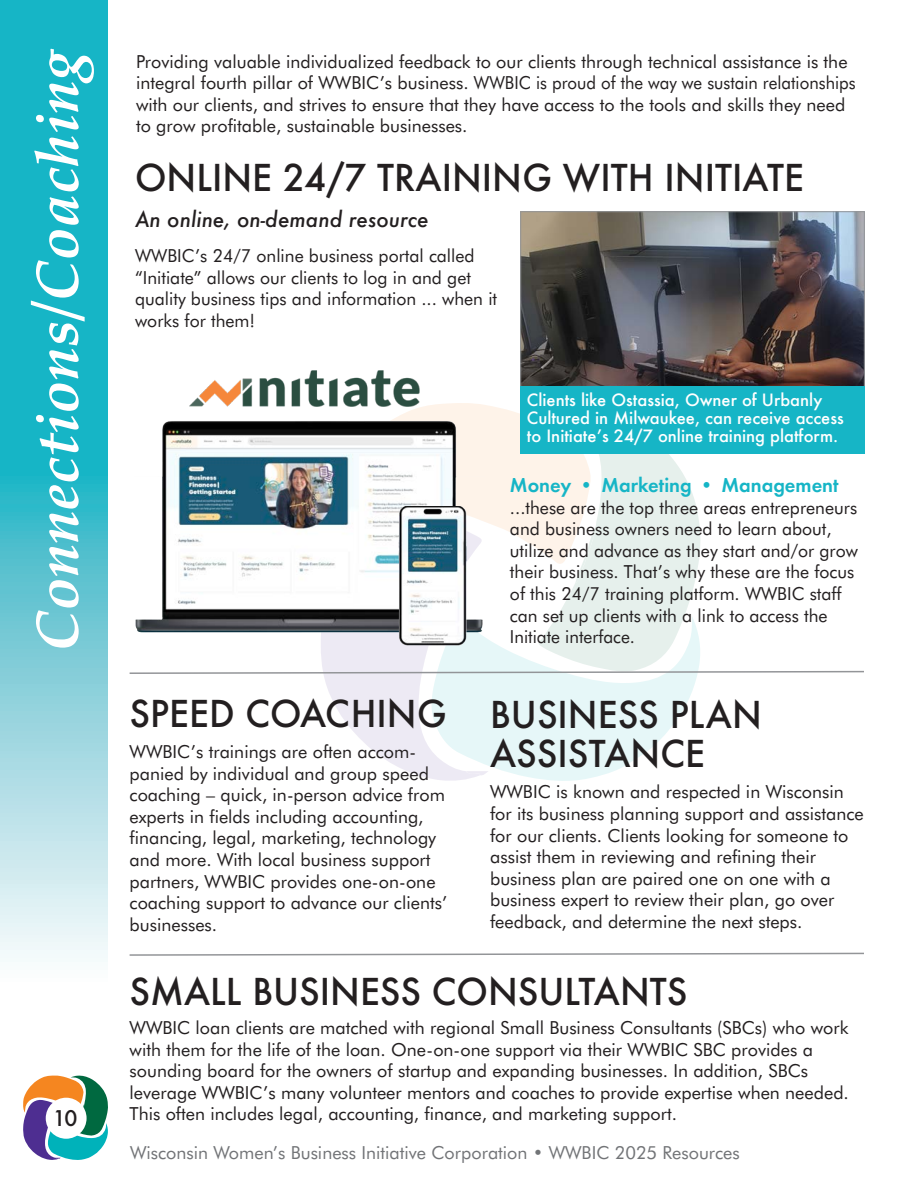
<style>
.page{position:relative;width:918px;height:1188px;background:#fff}
.page>*{position:absolute;margin:0;border:0;box-sizing:border-box;transform-origin:0 0}
.t1{font:500 129.3px "Futura";letter-spacing:.075em;color:#040503}
.t2{font:italic 700 60px "Palatino";color:#fff}
.t3{font:500 36px "Futura";color:#231f20}
.t4{font:italic 500 21px "Futura";color:#231f20}
.t5{font:600 21px "Futura PT";color:#16b5c6}
.t6{font:500 21px "Futura";color:#231f20}
.t7{font:18px/21.6px "Futura BT";color:#231f20}
.t8{font:18px "Futura BT";color:#727477}
.t9{font:500 16.5px "Futura";color:#fff}
</style>
<div class="page">
<svg style="left:23px;top:1076px;width:85px;height:84px"></svg>
<svg style="left:0;top:0;width:108px;height:962px;background:#55c5d2"></svg>
<div style="left:46px;top:1098px;width:41px;height:41px;background:#fff;border-radius:50%"></div>
<svg style="left:320px;top:403px;width:213px;height:143px;fill:#fef3e9"></svg>
<svg style="left:321px;top:635px;width:109px;height:143px;fill:#edeaf4"></svg>
<svg style="left:533px;top:453px;width:169px;height:163px;fill:#e6f0ec"></svg>
<svg style="left:430px;top:616px;width:270px;height:165px;fill:#e6f7f8"></svg>
<svg style="left:466px;top:771px;width:23px;height:5px"></svg>
<svg style="left:575px;top:522px;width:22px;height:61px"></svg>
<img style="left:135px;top:419px;width:349px;height:216px">
<img style="left:190px;top:370px;width:230px;height:36px">
<svg style="left:129px;top:670px;width:735px;height:5px"></svg>
<img style="left:522px;top:213px;width:341px;height:173px">
<div style="left:520px;top:211px;width:345px;height:185px;border:1px solid #939598"></div>
<img style="left:399px;top:507px;width:68px;height:139px">
<div style="left:520px;top:386px;width:345px;height:67px;background:#16b5c6"></div>
<svg style="left:129px;top:952px;width:735px;height:4px"></svg>
<p class="t2" style="left:8px;top:652px;width:607px;rotate:-90deg">Connections/Coaching</p>
<p class="t6" style="left:53px;top:1104px;width:26px">10</p>
<p class="t7" style="left:136px;top:50px;width:721px">Providing valuable individualized feedback to our clients through technical assistance is the integral fourth pillar of WWBIC’s business. WWBIC is proud of the way we sustain relationships with our clients, and strives to ensure that they have access to the tools and skills they need to grow profitable, sustainable businesses.</p>
<p class="t3" style="left:135px;top:153px;width:671px">ONLINE 24/7 TRAINING WITH INITIATE</p>
<p class="t4" style="left:135px;top:205px;width:295px">An online, on-demand resource</p>
<p class="t7" style="left:135px;top:245px;width:364px">WWBIC’s 24/7 online business portal called “Initiate” allows our clients to log in and get quality business tips and information ... when it works for them!</p>
<p class="t9" style="left:527px;top:389px;width:297px">Clients like Ostassia, Owner of Urbanly</p>
<p class="t9" style="left:527px;top:407px;width:319px">Cultured in Milwaukee, can receive access</p>
<p class="t9" style="left:527px;top:425px;width:313px">to Initiate’s 24/7 online training platform.</p>
<p class="t5" style="left:510px;top:472px;width:330px">Money • Marketing • Management</p>
<p class="t7" style="left:510px;top:496px;width:350px">...these are the top three areas entrepreneurs and business owners need to learn about, utilize and advance as they start and/or grow their business. That’s why these are the focus of this 24/7 training platform. WWBIC staff can set up clients with a link to access the Initiate interface.</p>
<p class="t3" style="left:130px;top:689px;width:319px">SPEED COACHING</p>
<p class="t7" style="left:130px;top:741px;width:319px">WWBIC’s trainings are often accom&shy;panied by individual and group speed coaching – quick, in-person advice from experts in fields including accounting, financing, legal, marketing, technology and more. With local business support partners, WWBIC provides one-on-one coaching support to advance our clients’ businesses.</p>
<p class="t3" style="left:490px;top:690px;width:273px">BUSINESS PLAN</p>
<p class="t3" style="left:490px;top:729px;width:217px">ASSISTANCE</p>
<p class="t7" style="left:490px;top:781px;width:375px">WWBIC is known and respected in Wisconsin for its business planning support and assistance for our clients. Clients looking for someone to assist them in reviewing and refining their</p>
<p class="t7" style="left:490px;top:867px;width:346px">business plan are paired one on one with a business expert to review their plan, go over feedback, and determine the next steps.</p>
<h1 class="t1" style="left:260px;top:787px;width:520px">WWBIC</h1>
<p class="t3" style="left:130px;top:966px;width:559px">SMALL BUSINESS CONSULTANTS</p>
<p class="t7" style="left:130px;top:1017px;width:721px">WWBIC loan clients are matched with regional Small Business Consultants (SBCs) who work with them for the life of the loan. One-on-one support via their WWBIC SBC provides a sounding board for the owners of startup and expanding businesses. In addition, SBCs</p>
<p class="t7" style="left:130px;top:1082px;width:721px">leverage WWBIC’s many volunteer mentors and coaches to provide expertise when needed.<br>This often includes legal, accounting, finance, and marketing support.</p>
<p class="t8" style="left:130px;top:1141px;width:611px">Wisconsin Women’s Business Initiative Corporation • WWBIC 2025 Resources</p>
</div>
